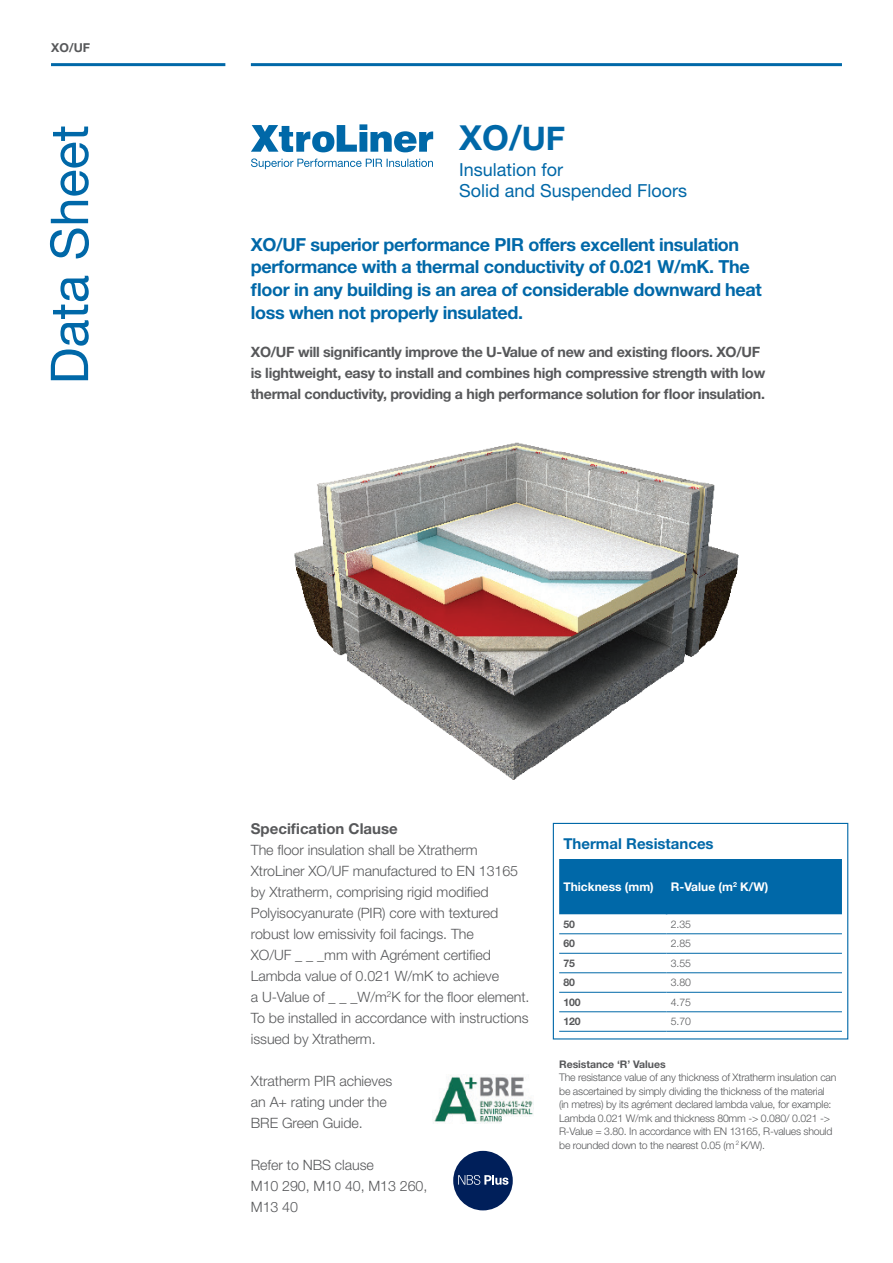
<style>
.page{position:relative;width:893px;height:1263px;background:#fff}
.page>*{position:absolute;margin:0;border:0;box-sizing:border-box;transform-origin:0 0}
.t1{font:52.2px "Helvetica Neue LT Std";color:#0068a8}
.t2{font:700 34.5px "Helvetica Neue LT Std";color:#0068a8}
.t3{font:700 18px/22.5px "Helvetica Neue LT Std";letter-spacing:-.02em;color:#0068a8}
.t4{font:18px/21px "Helvetica Neue LT Std";color:#0068a8}
.t5{font:700 15px "Helvetica Neue LT Std";color:#57585a}
.t6{font:700 15px "Helvetica Neue LT Std";color:#0068a8}
.t7{font:300 14.25px/21px "Helvetica Neue LT Std";letter-spacing:-.005em;color:#57585a}
.t8{font:700 14.25px/21px "Helvetica Neue LT Std";letter-spacing:-.02em;color:#57585a}
.t9{font:700 12.3px "Helvetica Neue LT Std";color:#57585a}
.t10{font:700 12px "Helvetica Neue LT Std";color:#fff}
.t11{font:300 10.5px/13.5px "Helvetica Neue LT Std";letter-spacing:-.02em;color:#57585a}
.t12{font:700 10.5px "Helvetica Neue LT Std";letter-spacing:-.005em;color:#57585a}
.s1{font-size:32.55px}
</style>
<div class="page">
<hr style="left:251px;top:63px;width:591px;height:3px;background:#0068a8">
<hr style="left:51px;top:63px;width:174px;height:3px;background:#0068a8">
<div style="left:553px;top:823px;width:295px;height:216px;background:#fff;border:1px solid #0068a8"></div>
<div style="left:559px;top:859px;width:283px;height:55px;background:#0068a8"></div>
<hr style="left:559px;top:1011px;width:107px;height:1px;background:#0068a8">
<hr style="left:666px;top:1011px;width:176px;height:1px;background:#0068a8">
<hr style="left:559px;top:1031px;width:107px;height:1px;background:#0068a8">
<hr style="left:666px;top:1031px;width:176px;height:1px;background:#0068a8">
<hr style="left:666px;top:859px;width:1px;height:55px;background:#0068a8">
<hr style="left:559px;top:933px;width:107px;height:1px;background:#0068a8">
<hr style="left:666px;top:933px;width:176px;height:1px;background:#0068a8">
<hr style="left:559px;top:953px;width:107px;height:1px;background:#0068a8">
<hr style="left:666px;top:953px;width:176px;height:1px;background:#0068a8">
<hr style="left:559px;top:972px;width:107px;height:1px;background:#0068a8">
<hr style="left:666px;top:972px;width:176px;height:1px;background:#0068a8">
<hr style="left:559px;top:992px;width:107px;height:1px;background:#0068a8">
<hr style="left:666px;top:992px;width:176px;height:1px;background:#0068a8">
<svg style="left:251px;top:124px;width:182px;height:28px"></svg>
<svg style="left:251px;top:158px;width:182px;height:11px"></svg>
<img style="left:294px;top:442px;width:445px;height:338px">
<div style="left:453px;top:1151px;width:60px;height:59px;background:#001f5a;border-radius:50%"></div>
<svg style="left:458px;top:1175px;width:50px;height:10px"></svg>
<img style="left:433px;top:1075px;width:101px;height:48px">
<p class="t9" style="left:51px;top:40px;width:41px">XO/UF</p>
<h1 class="t1" style="left:38px;top:384px;width:261px;rotate:-90deg">Data Sheet</h1>
<h2 class="t2" style="left:459px;top:116px;width:108px">XO/<span class="s1">UF</span></h2>
<p class="t4" style="left:459px;top:159px;width:230px">Insulation for<br>Solid and Suspended Floors</p>
<p class="t3" style="left:251px;top:233px;width:512px">XO/UF superior performance PIR offers excellent insulation performance with a thermal conductivity of 0.021 W/mK. The floor in any building is an area of considerable downward heat loss when not properly insulated.</p>
<p class="t8" style="left:251px;top:341px;width:516px">XO/UF will significantly improve the U-Value of new and existing floors. XO/UF is lightweight, easy to install and combines high compressive strength with low thermal conductivity, providing a high performance solution for floor insulation.</p>
<p class="t5" style="left:251px;top:819px;width:148px">Specification Clause</p>
<p class="t7" style="left:251px;top:839px;width:280px">The floor insulation shall be Xtratherm XtroLiner XO/UF manufactured to EN 13165 by Xtratherm, comprising rigid modified Polyisocyanurate (PIR) core with textured robust low emissivity foil facings. The<br>XO/UF _ _ _mm with Agrément certified Lambda value of 0.021 W/mK to achieve<br>a U-Value of _ _ _W/m<sup>2</sup>K for the floor element.<br>To be installed in accordance with instructions issued by Xtratherm.</p>
<p class="t7" style="left:251px;top:1070px;width:143px">Xtratherm PIR achieves an A+ rating under the<br>BRE Green Guide.</p>
<p class="t7" style="left:251px;top:1154px;width:178px">Refer to NBS clause<br>M10 290, M10 40, M13 260,<br>M13 40</p>
<p class="t6" style="left:563px;top:835px;width:152px">Thermal Resistances</p>
<p class="t10" style="left:563px;top:879px;width:92px">Thickness (mm)</p>
<p class="t10" style="left:671px;top:879px;width:99px">R-Value (m<sup>2</sup> K/W)</p>
<p class="t12" style="left:563px;top:917px;width:13px">50</p>
<p class="t11" style="left:671px;top:917px;width:22px">2.35</p>
<p class="t12" style="left:563px;top:937px;width:13px">60</p>
<p class="t11" style="left:671px;top:936px;width:22px">2.85</p>
<p class="t12" style="left:563px;top:956px;width:13px">75</p>
<p class="t11" style="left:671px;top:956px;width:22px">3.55</p>
<p class="t12" style="left:563px;top:976px;width:13px">80</p>
<p class="t11" style="left:671px;top:975px;width:22px">3.80</p>
<p class="t12" style="left:563px;top:995px;width:19px">100</p>
<p class="t11" style="left:671px;top:995px;width:22px">4.75</p>
<p class="t12" style="left:563px;top:1015px;width:19px">120</p>
<p class="t11" style="left:671px;top:1014px;width:22px">5.70</p>
<p class="t12" style="left:559px;top:1057px;width:108px">Resistance ‘R’ Values</p>
<p class="t11" style="left:559px;top:1070px;width:279px">The resistance value of any thickness of Xtratherm insulation can be ascertained by simply dividing the thickness of the material (in metres) by its agrément declared lambda value, for example:<br>Lambda 0.021 W/mk and thickness 80mm -&gt; 0.080/ 0.021 -&gt; R-Value = 3.80. In accordance with EN 13165, R-values should be rounded down to the nearest 0.05 (m <sup>2</sup> K/W).</p>
</div>
